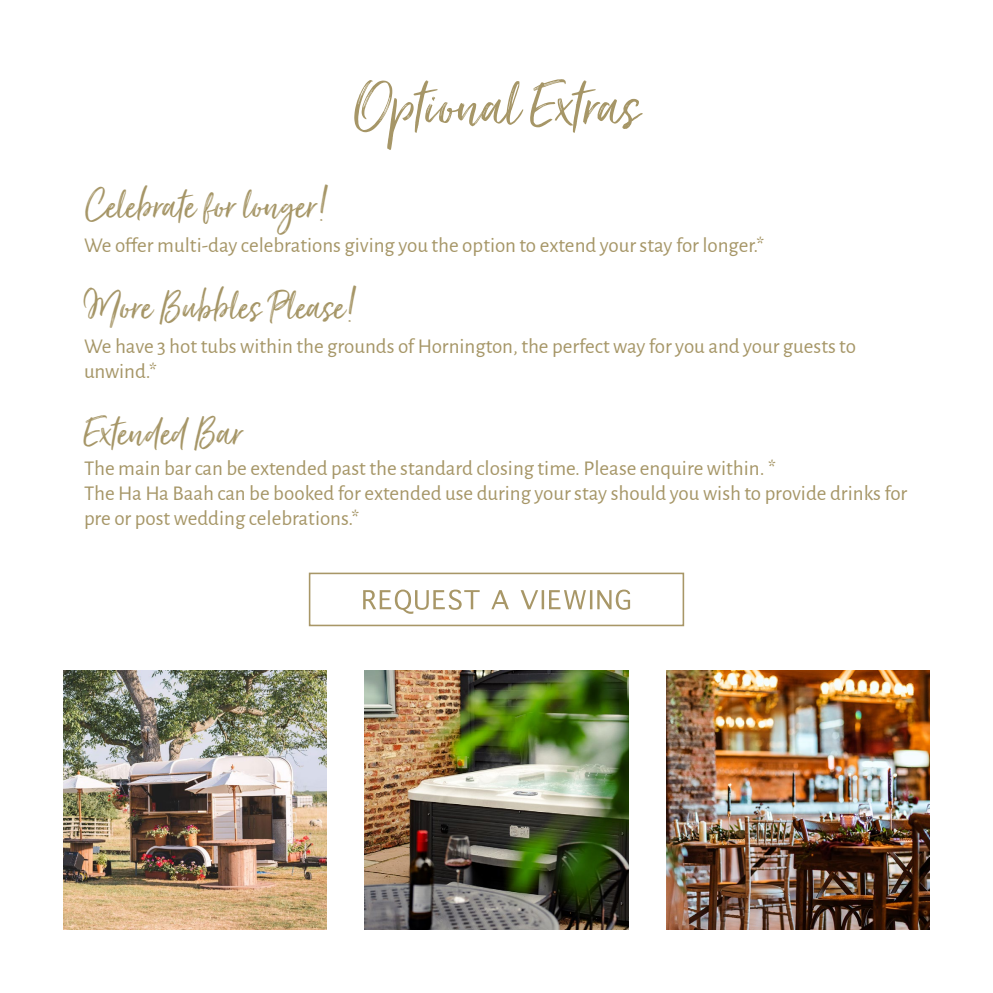
<style>
.page{position:relative;width:993px;height:993px;background:#fff}
.page>*{position:absolute;margin:0;border:0;box-sizing:border-box;transform-origin:0 0}
.t1{font:75.25px "Just Lovely";color:#a69667}
.t2{font:49px "Just Lovely";color:#a69667}
.t3{font:21px/25.2px "Alegreya Sans";color:#a69667}
</style>
<div class="page">
<img style="left:666px;top:670px;width:263px;height:259px">
<img style="left:63px;top:670px;width:263px;height:259px">
<img style="left:364px;top:670px;width:264px;height:259px">
<svg style="left:363px;top:589px;width:267px;height:24px"></svg>
<div style="left:309px;top:572px;width:375px;height:54px;border:2px solid #a89767"></div>
<p class="t1" style="left:353px;top:60px;width:288px">Optional Extras</p>
<p class="t2" style="left:84px;top:175px;width:246px">Celebrate for longer!</p>
<p class="t3" style="left:84px;top:231px;width:681px">We offer multi-day celebrations giving you the option to extend your stay for longer.*</p>
<p class="t2" style="left:84px;top:276px;width:274px">More Bubbles Please!</p>
<p class="t3" style="left:84px;top:332px;width:773px">We have 3 hot tubs within the grounds of Hornington, the perfect way for you and your guests to unwind.*</p>
<p class="t2" style="left:84px;top:403px;width:160px">Extended Bar</p>
<p class="t3" style="left:84px;top:454px;width:693px">The main bar can be extended past the standard closing time. Please enquire within. *</p>
<p class="t3" style="left:84px;top:479px;width:824px">The Ha Ha Baah can be booked for extended use during your stay should you wish to provide drinks for pre or post wedding celebrations.*</p>
</div>
